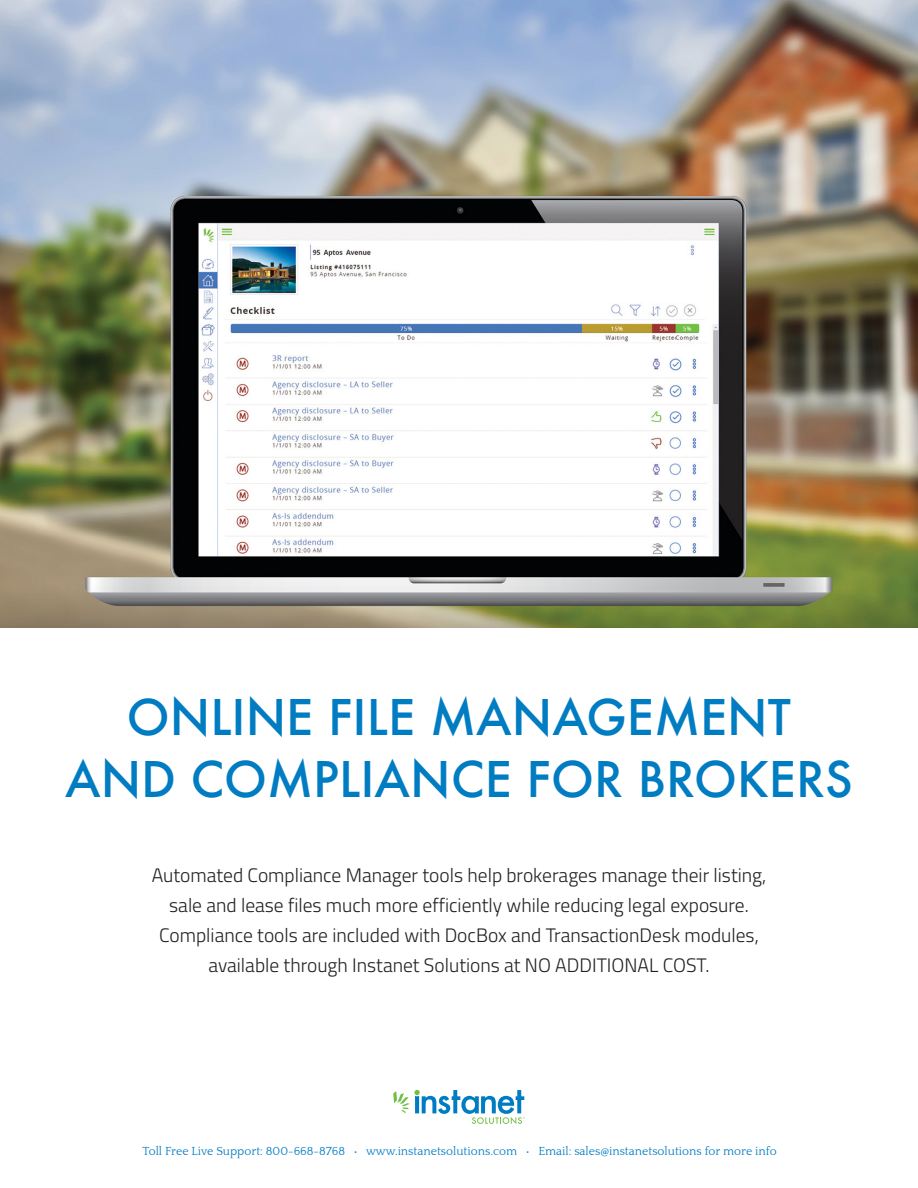
<style>
.page{position:relative;width:918px;height:1188px;background:#fff}
.page>*{position:absolute;margin:0;border:0;box-sizing:border-box;transform-origin:0 0}
.t1{font:500 48px/61.5px "Futura";color:#007cc2;text-align:center}
.t2{font:300 19.5px/30px "Titillium Web";color:#231f20;text-align:center}
.t3{font:12px "Quattrocento";color:#007cc2}
</style>
<div class="page">
<img style="left:0;top:0;width:918px;height:576px">
<div style="left:0;top:576px;width:918px;height:612px;background:#231f20;opacity:.25"></div>
<div style="left:0;top:629px;width:918px;height:559px;background:#fff"></div>
<svg style="left:393px;top:1090px;width:132px;height:34px"></svg>
<p class="t1" style="left:65px;top:686px;width:789px">ONLINE FILE MANAGEMENT<br>AND COMPLIANCE FOR BROKERS</p>
<p class="t2" style="left:152px;top:859px;width:616px">Automated Compliance Manager tools help brokerages manage their listing, sale and lease files much more efficiently while reducing legal exposure.<br>Compliance tools are included with DocBox and TransactionDesk modules, available through Instanet Solutions at NO ADDITIONAL COST.</p>
<p class="t3" style="left:143px;top:1145px;width:636px">Toll Free Live Support: 800-668-8768 • www.instanetsolutions.com • Email: sales@instanetsolutions for more info</p>
</div>
